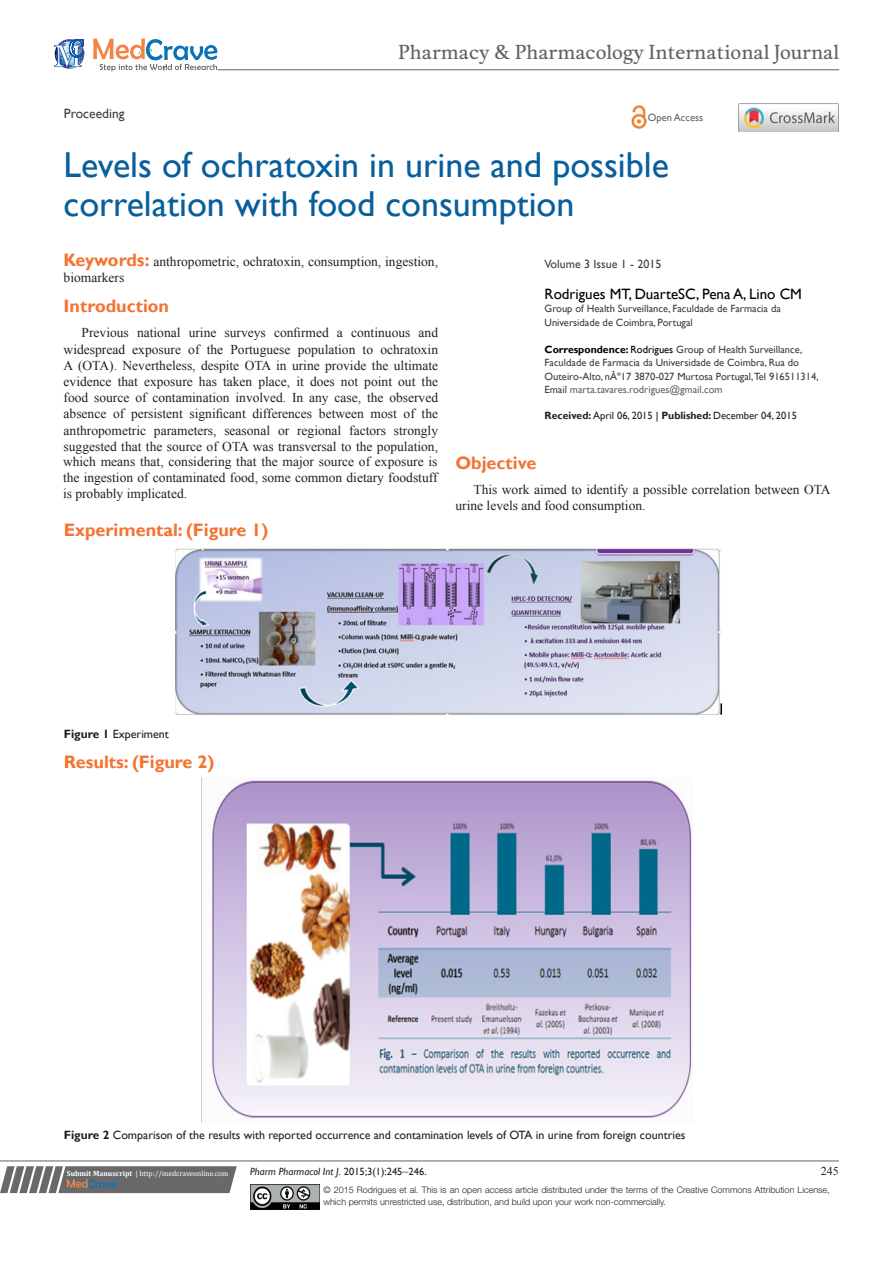
<style>
.page{position:relative;width:893px;height:1263px;background:#fff}
.page>*{position:absolute;margin:0;border:0;box-sizing:border-box;transform-origin:0 0}
.t1{font:36px/39px "Gill Sans";color:#085f9c}
.t2{font:18.6px "Musee";color:#636366}
.List_Paragraph{font:700 18px "Gill Sans";color:#f37331}
.t3{font:15px "Gill Sans";color:#000}
.List_Paragraph-2{font:13.5px/16.2px "Times New Roman";color:#231f20;text-align:justify}
.t4{font:13.5px "Gill Sans";color:#3e3e3f}
.t5{font:12px "Gill Sans";color:#231f20}
.t6{font:12px "Gill Sans";color:#3e3e3f}
.t7{font:12px "Times New Roman";color:#231f20}
.t8{font:10.5px/13.5px "Gill Sans";color:#3e3e3f}
.t9{font:10.5px "Gill Sans";color:#636366}
.t10{font:10.5px "Gill Sans";color:#231f20}
.t11{font:italic 10.5px "Gill Sans";color:#231f20}
.t12{font:300 9px/12px "Helvetica Neue LT Std";color:#231f20}
.t13{font:7.5px "Cambria";color:#fff}
.s1{font-weight:700;color:#000}
.s2{color:#000}
.s3{color:#3e3e3f}
.s4{font-weight:700}
.s5{font-family:"Gill Sans";font-weight:700;font-size:18px;color:#f37331}
.s6{font-style:normal}
.s7{font-family:"Times New Roman";font-style:normal;font-size:12px}
</style>
<div class="page">
<svg style="left:0;top:1166px;width:237px;height:27px;background:#78787a"></svg>
<hr style="left:0;top:1161px;width:839px;height:1px;background:#626465">
<img style="left:250px;top:1185px;width:69px;height:24px">
<svg style="left:54px;top:39px;width:30px;height:30px"></svg>
<svg style="left:93px;top:38px;width:124px;height:33px"></svg>
<hr style="left:218px;top:70px;width:621px;height:1px;background:#626465">
<img style="left:631px;top:105px;width:16px;height:24px">
<img style="left:739px;top:104px;width:99px;height:28px">
<img style="left:201px;top:778px;width:491px;height:345px">
<img style="left:175px;top:549px;width:546px;height:166px">
<p class="t2" style="left:398px;top:41px;width:442px">Pharmacy &amp; Pharmacology International Journal</p>
<p class="t4" style="left:64px;top:105px;width:62px">Proceeding</p>
<p class="t9" style="left:648px;top:112px;width:57px">Open Access</p>
<p class="t1" style="left:64px;top:146px;width:607px">Levels of ochratoxin in urine and possible correlation with food consumption</p>
<p class="t6" style="left:545px;top:257px;width:118px">Volume 3 Issue 1 - 2015</p>
<p class="t3" style="left:545px;top:285px;width:259px">Rodrigues MT, DuarteSC, Pena A, Lino CM</p>
<p class="t8" style="left:545px;top:302px;width:238px">Group of Health Surveillance, Faculdade de Farmacia da<br>Universidade de Coimbra, Portugal</p>
<p class="t8" style="left:545px;top:343px;width:276px"><span class="s1">Correspondence:</span> <span class="s2">Rodrigues</span> Group of Health Surveillance,<br>Faculdade de Farmacia da Universidade de Coimbra, Rua do<br>Outeiro-Alto, nÂº17 3870-027 Murtosa Portugal,Tel 916511314,</p>
<p class="t9" style="left:545px;top:384px;width:179px"><span class="s3">Email</span> marta.tavares.rodrigues@gmail.com</p>
<p class="t10" style="left:545px;top:410px;width:254px"><span class="s4">Received:</span> April 06, 2015 <span class="s2">|</span> <span class="s4">Published:</span> December 04, 2015</p>
<p class="List_Paragraph-2" style="left:64px;top:253px;width:376px"><span class="s5">Keywords:</span> anthropometric, ochratoxin, consumption, ingestion, biomarkers</p>
<p class="List_Paragraph" style="left:64px;top:295px;width:107px">Introduction</p>
<p class="List_Paragraph-2" style="left:64px;top:325px;width:376px;text-indent:18px">Previous national urine surveys confirmed a continuous and widespread exposure of the Portuguese population to ochratoxin A (OTA). Nevertheless, despite OTA in urine provide the ultimate evidence that exposure has taken place, it does not point out the food source of contamination involved. In any case, the observed absence of persistent significant differences between most of the anthropometric parameters, seasonal or regional factors strongly suggested that the source of OTA was transversal to the population,</p>
<p class="List_Paragraph-2" style="left:63px;top:453px;width:376px">which means that, considering that the major source of exposure is the ingestion of contaminated food, some common dietary foodstuff is probably implicated.</p>
<p class="List_Paragraph" style="left:455px;top:452px;width:82px">Objective</p>
<p class="List_Paragraph-2" style="left:455px;top:481px;width:377px;text-indent:18px">This work aimed to identify a possible correlation between OTA urine levels and food consumption.</p>
<p class="List_Paragraph" style="left:64px;top:519px;width:206px">Experimental: (Figure 1)</p>
<p class="t5" style="left:64px;top:727px;width:107px"><span class="s4">Figure 1</span> Experiment</p>
<p class="List_Paragraph" style="left:64px;top:751px;width:152px">Results: (Figure 2)</p>
<p class="t5" style="left:64px;top:1128px;width:623px"><span class="s4">Figure 2</span> Comparison of the results with reported occurrence and contamination levels of OTA in urine from foreign countries</p>
<p class="t13" style="left:67px;top:1169px;width:163px"><span class="s4">Submit Manuscript</span> | http://medcraveonline.com</p>
<p class="t11" style="left:250px;top:1165px;width:178px">Pharm Pharmacol Int J. <span class="s6">2015;3(1):245</span><span class="s7">‒</span><span class="s6">246.</span></p>
<p class="t7" style="left:821px;top:1163px;width:19px">245</p>
<p class="t12" style="left:323px;top:1183px;width:508px">© 2015 Rodrigues et al. This is an open access article distributed under the terms of the Creative Commons Attribution License, which permits unrestricted use, distribution, and build upon your work non-commercially.</p>
</div>
